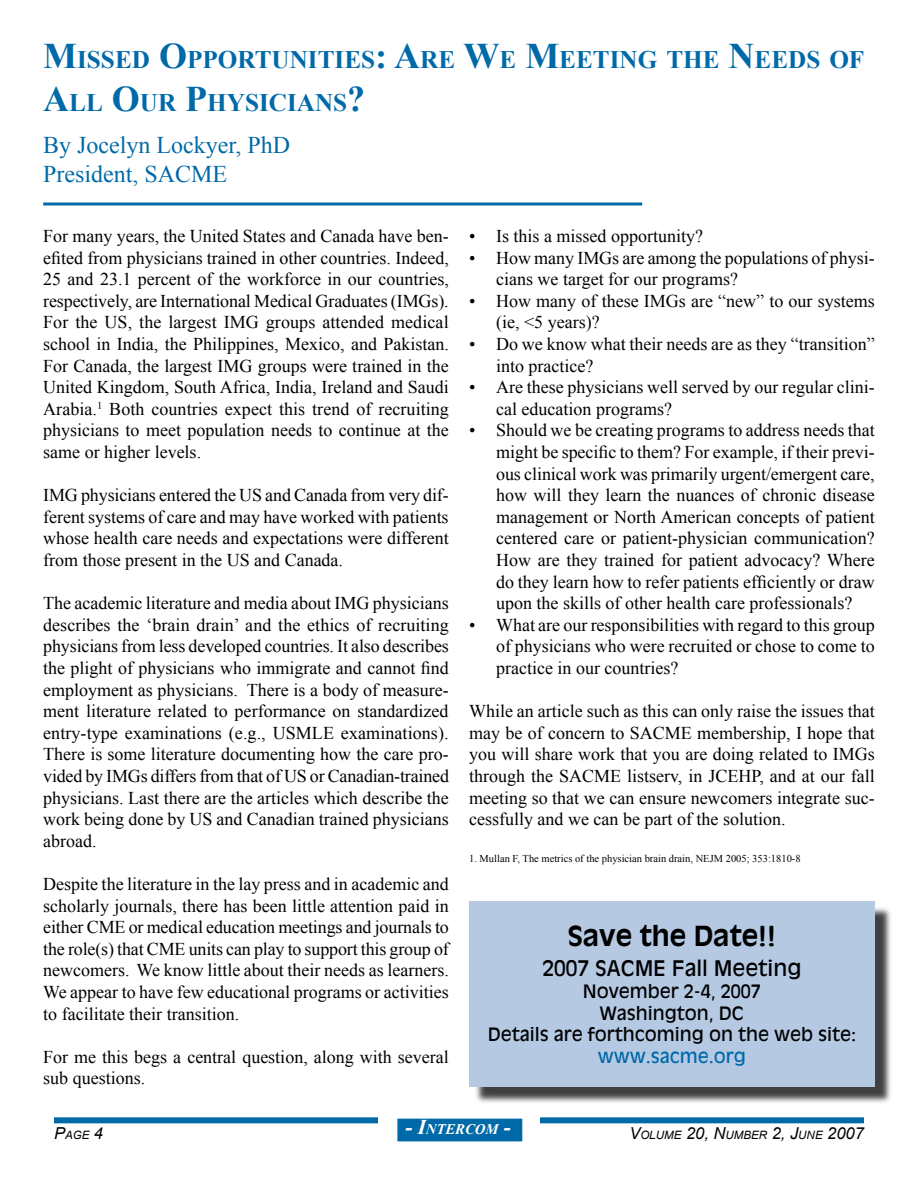
<style>
.page{position:relative;width:918px;height:1188px;background:#fff}
.page>*{position:absolute;margin:0;border:0;box-sizing:border-box;transform-origin:0 0}
.t1{font:700 27px "Antique Olive";color:#000}
.t2{font:700 25.2px/43.2px "Times New Roman";color:#0069a8}
.t3{font:24px/28.8px "Times New Roman";color:#0069a8}
.t4{font:21px "Antique Olive";color:#000}
.t5{font:18px/21.6px "Times New Roman";color:#000;text-align:justify}
.t6{font:18px/21.6px "Antique Olive";color:#000;text-align:center}
.t7{font:18px "Antique Olive";color:#0069a8}
.t8{font:italic 700 14.7px "Times New Roman";color:#fff}
.t9{font:italic 11.55px "Arial";color:#000}
.t10{font:10.5px "Times New Roman";color:#000}
.s1{font-size:36px}
.s2{font-size:16.5px}
.s3{font-size:21px}
</style>
<div class="page">
<div style="left:398px;top:1119px;width:124px;height:22px;background:#0069a8"></div>
<div style="left:54px;top:1117px;width:324px;height:6px;background:#0069a8"></div>
<div style="left:540px;top:1117px;width:324px;height:6px;background:#0069a8"></div>
<svg style="left:43px;top:202px;width:599px;height:4px;background:#3f8ebd"></svg>
<div style="left:473px;top:905px;width:419px;height:200px;background:#000;opacity:.75"></div>
<div style="left:469px;top:902px;width:406px;height:185px;background:#b5c9e3"></div>
<h2 class="t2" style="left:43px;top:37px;width:823px"><span class="s1">M</span>ISSED <span class="s1">O</span>PPORTUNITIES<span class="s1">: A</span>RE <span class="s1">W</span>E <span class="s1">M</span>EETING THE <span class="s1">N</span>EEDS OF<br><span class="s1">A</span>LL <span class="s1">O</span>UR <span class="s1">P</span>HYSICIANS<span class="s1">?</span></h2>
<h3 class="t3" style="left:43px;top:130px;width:248px">By Jocelyn Lockyer, PhD<br>President, SACME</h3>
<p class="t5" style="left:43px;top:225px;width:407px">For many years, the United States and Canada have ben&shy;efited from physicians trained in other countries. Indeed, 25 and 23.1 percent of the workforce in our countries, respectively, are International Medical Graduates (IMGs).<br>For the US, the largest IMG groups attended medical school in India, the Philippines, Mexico, and Pakistan.<br>For Canada, the largest IMG groups were trained in the United Kingdom, South Africa, India, Ireland and Saudi Arabia.<sup>1</sup> Both countries expect this trend of recruiting physicians to meet population needs to continue at the same or higher levels.</p>
<p class="t5" style="left:43px;top:484px;width:407px">IMG physicians entered the US and Canada from very dif&shy;ferent systems of care and may have worked with patients whose health care needs and expectations were different from those present in the US and Canada.</p>
<p class="t5" style="left:43px;top:592px;width:407px">The academic literature and media about IMG physicians describes the ‘brain drain’ and the ethics of recruiting physicians from less developed countries. It also describes the plight of physicians who immigrate and cannot find employment as physicians. There is a body of measure&shy;ment literature related to performance on standardized entry-type examinations (e.g., USMLE examinations).<br>There is some literature documenting how the care pro&shy;vided by IMGs differs from that of US or Canadian-trained physicians. Last there are the articles which describe the work being done by US and Canadian trained physicians abroad.</p>
<p class="t5" style="left:43px;top:873px;width:407px">Despite the literature in the lay press and in academic and scholarly journals, there has been little attention paid in either CME or medical education meetings and journals to the role(s) that CME units can play to support this group of newcomers. We know little about their needs as learners.<br>We appear to have few educational programs or activities to facilitate their transition.</p>
<p class="t5" style="left:43px;top:1046px;width:407px">For me this begs a central question, along with several sub questions.</p>
<p class="t5" style="left:496px;top:225px;width:208px">Is this a missed opportunity?</p>
<p class="t5" style="left:496px;top:246px;width:380px;text-indent:-27px">• How many IMGs are among the populations of physi&shy;cians we target for our programs?</p>
<p class="t5" style="left:496px;top:290px;width:380px;text-indent:-27px">• How many of these IMGs are “new” to our systems (ie, &lt;5 years)?</p>
<p class="t5" style="left:496px;top:333px;width:380px;text-indent:-27px">• Do we know what their needs are as they “transition” into practice?</p>
<p class="t5" style="left:496px;top:376px;width:380px;text-indent:-27px">• Are these physicians well served by our regular clini&shy;cal education programs?</p>
<p class="t5" style="left:496px;top:419px;width:380px;text-indent:-27px">• Should we be creating programs to address needs that might be specific to them? For example, if their previ&shy;ous clinical work was primarily urgent/emergent care, how will they learn the nuances of chronic disease management or North American concepts of patient centered care or patient-physician communication?<br>How are they trained for patient advocacy? Where do they learn how to refer patients efficiently or draw upon the skills of other health care professionals?</p>
<p class="t5" style="left:496px;top:614px;width:380px;text-indent:-27px">• What are our responsibilities with regard to this group of physicians who were recruited or chose to come to practice in our countries?</p>
<p class="t5" style="left:469px;top:700px;width:407px">While an article such as this can only raise the issues that may be of concern to SACME membership, I hope that you will share work that you are doing related to IMGs through the SACME listserv, in JCEHP, and at our fall meeting so that we can ensure newcomers integrate suc&shy;cessfully and we can be part of the solution.</p>
<p class="t10" style="left:469px;top:852px;width:333px">1. Mullan F, The metrics of the physician brain drain, NEJM 2005; 353:1810-8</p>
<p class="t5" style="left:469px;top:225px;width:8px">•</p>
<h1 class="t1" style="left:568px;top:920px;width:210px">Save the Date!!</h1>
<p class="t4" style="left:542px;top:956px;width:260px">2007 SACME Fall Meeting</p>
<p class="t6" style="left:488px;top:981px;width:370px">November 2-4, 2007<br>Washington, DC<br>Details are forthcoming on the web site:</p>
<p class="t7" style="left:598px;top:1046px;width:149px">www.sacme.org</p>
<p class="t9" style="left:54px;top:1127px;width:37px"><span class="s2">P</span>AGE</p>
<p class="t8" style="left:405px;top:1119px;width:107px"><span class="s3">- I</span>NTERCOM <span class="s3">-</span></p>
<p class="t9" style="left:629px;top:1127px;width:236px"><span class="s2">V</span>OLUME <span class="s2">20, N</span>UMBER <span class="s2">2, J</span>UNE <span class="s2">2007</span></p>
</div>
